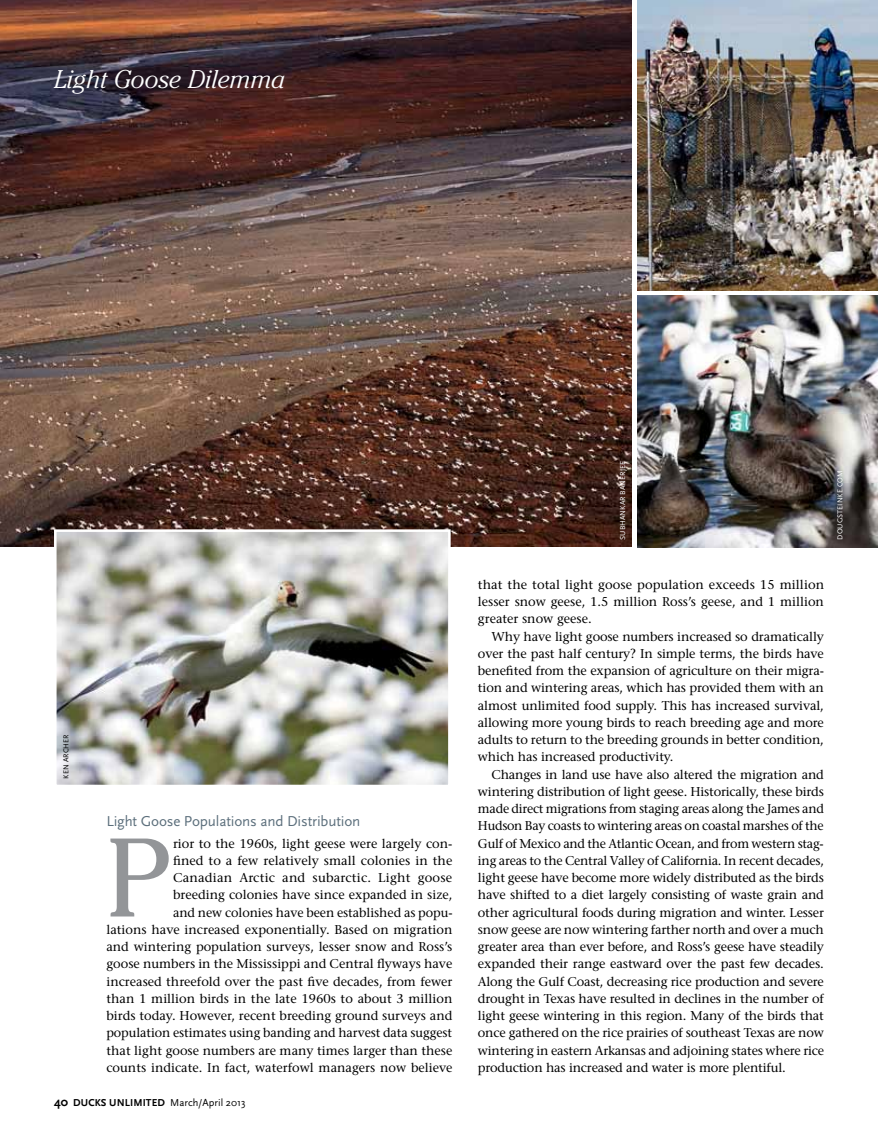
<style>
.page{position:relative;width:878px;height:1134px;background:#fff}
.page>*{position:absolute;margin:0;border:0;box-sizing:border-box;transform-origin:0 0}
.t1{font:110.85px "Cheltenham";color:#939598}
.t2{font:italic 300 25.5px "Cheltenham";color:#fff}
.t3{font:15px "Scala Sans OT";letter-spacing:-.01em;color:#5c6f7c}
.t4{font:12.75px/17.2px "Stone Serif";color:#000;text-align:justify}
.t5{font:10.5px "Scala Sans OT";color:#000}
.t6{font:7.5px "Scala Sans OT";letter-spacing:.01em;color:#fff}
.t7{font:7.5px "Scala Sans OT";letter-spacing:.01em;color:#000}
.s1{font-weight:700;font-size:12.75px}
.s2{font-weight:700}
</style>
<div class="page">
<img style="left:0;top:0;width:631px;height:547px">
<img style="left:637px;top:0;width:241px;height:291px">
<img style="left:58px;top:533px;width:388px;height:250px">
<div style="left:54px;top:529px;width:396px;height:258px;border:3px solid #fff"></div>
<img style="left:637px;top:295px;width:241px;height:253px">
<h2 class="t2" style="left:54px;top:64px;width:232px">Light Goose Dilemma</h2>
<p class="t7" style="left:62px;top:779px;width:46px;rotate:-90deg">ken archer</p>
<p class="t3" style="left:106px;top:813px;width:255px">Light Goose Populations and Distribution</p>
<h1 class="t1" style="left:106px;top:813px;width:68px">P</h1>
<p class="t4" style="left:106px;top:834px;width:347px;text-align:right">rior to the 1960s, light geese were largely con-<br>fined to a few relatively small colonies in the<br>Canadian Arctic and subarctic. Light goose<br>breeding colonies have since expanded in size,<br>and new colonies have been established as popu-<br>lations have increased exponentially. Based on migration and wintering population surveys, lesser snow and Ross’s goose numbers in the Mississippi and Central flyways have increased threefold over the past five decades, from fewer than 1 million birds in the late 1960s to about 3 million birds today. However, recent breeding ground surveys and population estimates using banding and harvest data suggest that light goose numbers are many times larger than these counts indicate. In fact, waterfowl managers now believe</p>
<p class="t5" style="left:54px;top:1097px;width:193px"><span class="s1">40</span> <span class="s2">DUCKS U NLIMITED</span> March/April 2013</p>
<p class="t6" style="left:618px;top:540px;width:81px;rotate:-90deg">subhankar Banerjee</p>
<p class="t6" style="left:835px;top:540px;width:70px;rotate:-90deg">dougsteinke.com</p>
<p class="t4" style="left:478px;top:576px;width:348px">that the total light goose population exceeds 15 million lesser snow geese, 1.5 million Ross’s geese, and 1 million greater snow geese.</p>
<p class="t4" style="left:478px;top:627px;width:347px;text-indent:14px">Why have light goose numbers increased so dramatically over the past half century? In simple terms, the birds have benefited from the expansion of agriculture on their migra&shy;tion and wintering areas, which has provided them with an almost unlimited food supply. This has increased survival, allowing more young birds to reach breeding age and more adults to return to the breeding grounds in better condition, which has increased productivity.</p>
<p class="t4" style="left:478px;top:765px;width:348px;text-indent:14px">Changes in land use have also altered the migration and wintering distribution of light geese. Historically, these birds made direct migrations from staging areas along the James and Hudson Bay coasts to wintering areas on coastal marshes of the Gulf of Mexico and the Atlantic Ocean, and from western stag&shy;ing areas to the Central Valley of California. In recent decades, light geese have become more widely distributed as the birds have shifted to a diet largely consisting of waste grain and other agricultural foods during migration and winter. Lesser snow geese are now wintering farther north and over a much greater area than ever before, and Ross’s geese have steadily expanded their range eastward over the past few decades.<br>Along the Gulf Coast, decreasing rice production and severe drought in Texas have resulted in declines in the number of light geese wintering in this region. Many of the birds that once gathered on the rice prairies of southeast Texas are now wintering in eastern Arkansas and adjoining states where rice production has increased and water is more plentiful.</p>
</div>
